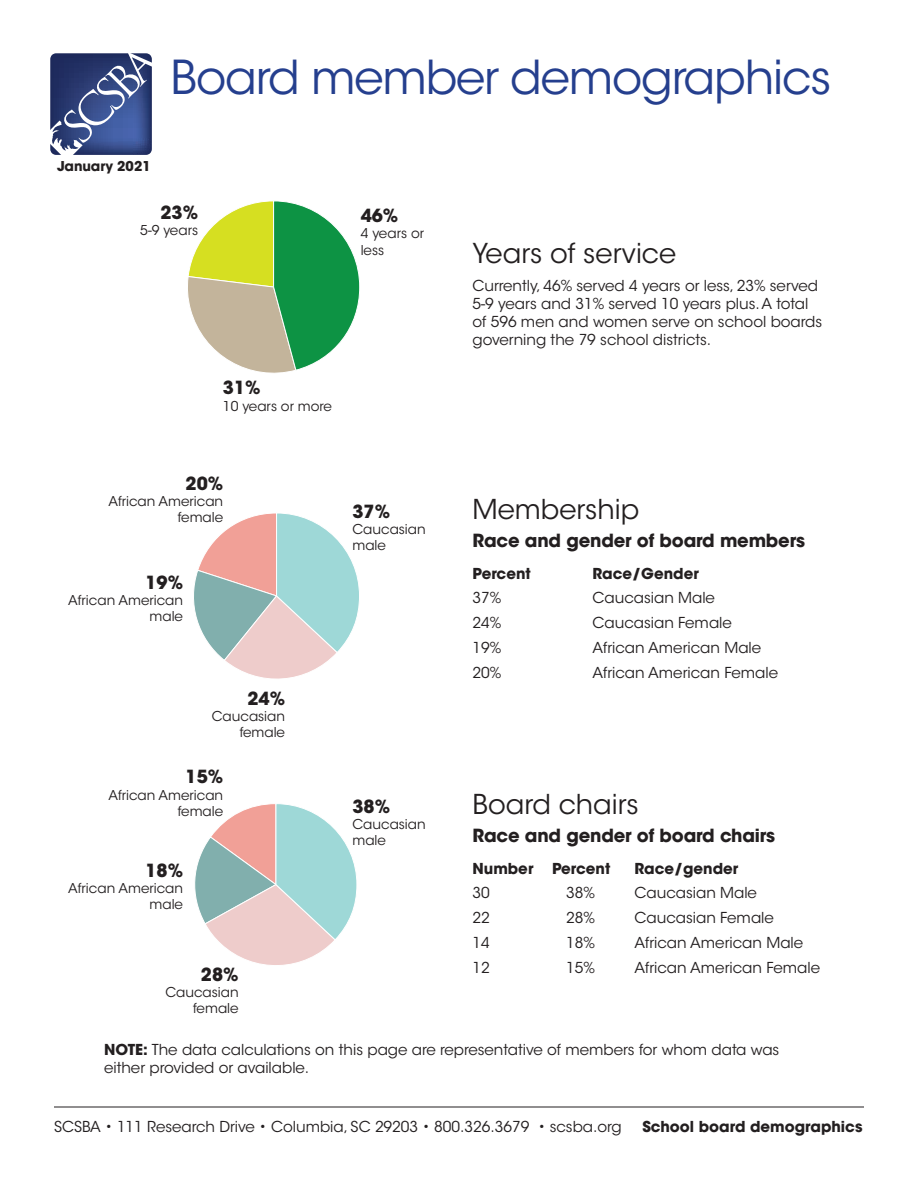
<style>
.page{position:relative;width:918px;height:1188px;background:#fff}
.page>*{position:absolute;margin:0;border:0;box-sizing:border-box;transform-origin:0 0}
.t1{font:46.5px "ITC Avant Garde Std";letter-spacing:-.025em;color:#253f8e}
.t2{font:27.15px "ITC Avant Garde Std";color:#231f20}
.t3{font:700 18px "ITC Avant Garde Std";letter-spacing:-.01em;color:#231f20}
.t4{font:15px/18px "ITC Avant Garde Std";color:#231f20}
.t5{font:700 15px "ITC Avant Garde Std";color:#231f20}
.t6{font:13.5px/16.2px "ITC Avant Garde Std";color:#231f20;text-align:right}
.t7{font:700 13.5px "ITC Avant Garde Std";color:#231f20}
.s1{font-weight:700}
</style>
<div class="page">
<hr style="left:54px;top:1107px;width:810px;height:1px;background:#231f20">
<svg style="left:50px;top:53px;width:102px;height:102px;background:#4a5a8c"></svg>
<svg style="left:188px;top:201px;width:172px;height:172px"></svg>
<svg style="left:194px;top:513px;width:165px;height:166px"></svg>
<svg style="left:195px;top:804px;width:162px;height:161px"></svg>
<p class="t7" style="left:57px;top:157px;width:95px">January 2021</p>
<p class="t1" style="left:171px;top:49px;width:662px">Board member demographics</p>
<p class="t3" style="left:160px;top:201px;width:39px">23%</p>
<p class="t6" style="left:140px;top:222px;width:59px">5-9 years</p>
<p class="t3" style="left:361px;top:204px;width:39px">46%</p>
<p class="t6" style="left:361px;top:226px;width:65px;text-align:left">4 years or less</p>
<p class="t3" style="left:223px;top:376px;width:39px">31%</p>
<p class="t6" style="left:223px;top:398px;width:111px">10 years or more</p>
<p class="t3" style="left:186px;top:471px;width:39px">20%</p>
<p class="t6" style="left:108px;top:493px;width:116px">African American female</p>
<p class="t3" style="left:145px;top:570px;width:39px">19%</p>
<p class="t6" style="left:68px;top:592px;width:116px">African American</p>
<p class="t6" style="left:150px;top:608px;width:35px">male</p>
<p class="t3" style="left:352px;top:500px;width:39px">37%</p>
<p class="t6" style="left:352px;top:521px;width:75px;text-align:left">Caucasian male</p>
<p class="t3" style="left:247px;top:687px;width:39px">24%</p>
<p class="t6" style="left:212px;top:708px;width:75px">Caucasian female</p>
<p class="t2" style="left:472px;top:237px;width:205px">Years of service</p>
<p class="t4" style="left:472px;top:277px;width:351px">Currently, 46% served 4 years or less, 23% served 5-9 years and 31% served 10 years plus. A total of 596 men and women serve on school boards governing the 79 school districts.</p>
<p class="t2" style="left:472px;top:493px;width:168px">Membership</p>
<p class="t3" style="left:472px;top:529px;width:334px">Race and gender of board members</p>
<p class="t5" style="left:472px;top:563px;width:60px">Percent</p>
<p class="t5" style="left:592px;top:563px;width:108px">Race/Gender</p>
<p class="t4" style="left:472px;top:589px;width:30px">37%</p>
<p class="t4" style="left:592px;top:589px;width:124px">Caucasian Male</p>
<p class="t4" style="left:472px;top:614px;width:30px">24%</p>
<p class="t4" style="left:592px;top:614px;width:141px">Caucasian Female</p>
<p class="t4" style="left:472px;top:639px;width:30px">19%</p>
<p class="t4" style="left:592px;top:639px;width:170px">African American Male</p>
<p class="t4" style="left:472px;top:663px;width:30px">20%</p>
<p class="t4" style="left:592px;top:663px;width:187px">African American Female</p>
<p class="t3" style="left:186px;top:765px;width:39px">15%</p>
<p class="t6" style="left:108px;top:787px;width:116px">African American female</p>
<p class="t2" style="left:472px;top:788px;width:168px">Board chairs</p>
<p class="t3" style="left:352px;top:795px;width:39px">38%</p>
<p class="t6" style="left:352px;top:816px;width:75px;text-align:left">Caucasian male</p>
<p class="t3" style="left:472px;top:824px;width:304px">Race and gender of board chairs</p>
<p class="t5" style="left:472px;top:858px;width:139px">Number Percent</p>
<p class="t5" style="left:634px;top:858px;width:105px">Race/gender</p>
<p class="t4" style="left:472px;top:884px;width:19px">30</p>
<p class="t4" style="left:566px;top:884px;width:30px">38%</p>
<p class="t4" style="left:634px;top:884px;width:124px">Caucasian Male</p>
<p class="t4" style="left:472px;top:909px;width:19px">22</p>
<p class="t4" style="left:566px;top:909px;width:30px">28%</p>
<p class="t4" style="left:634px;top:909px;width:141px">Caucasian Female</p>
<p class="t4" style="left:472px;top:934px;width:19px">14</p>
<p class="t4" style="left:566px;top:934px;width:30px">18%</p>
<p class="t4" style="left:634px;top:934px;width:170px">African American Male</p>
<p class="t4" style="left:472px;top:958px;width:19px">12</p>
<p class="t4" style="left:566px;top:958px;width:30px">15%</p>
<p class="t4" style="left:634px;top:958px;width:187px">African American Female</p>
<p class="t3" style="left:145px;top:859px;width:39px">18%</p>
<p class="t6" style="left:68px;top:880px;width:116px">African American</p>
<p class="t6" style="left:150px;top:897px;width:35px">male</p>
<p class="t3" style="left:201px;top:963px;width:39px">28%</p>
<p class="t6" style="left:165px;top:984px;width:75px">Caucasian female</p>
<p class="t4" style="left:104px;top:1040px;width:677px"><span class="s1">NOTE:</span> The data calculations on this page are representative of members for whom data was either provided or available.</p>
<p class="t4" style="left:54px;top:1117px;width:569px">SCSBA • 111 Research Drive • Columbia, SC 29203 • 800.326.3679 • scsba.org</p>
<p class="t5" style="left:642px;top:1116px;width:222px">School board demographics</p>
</div>
